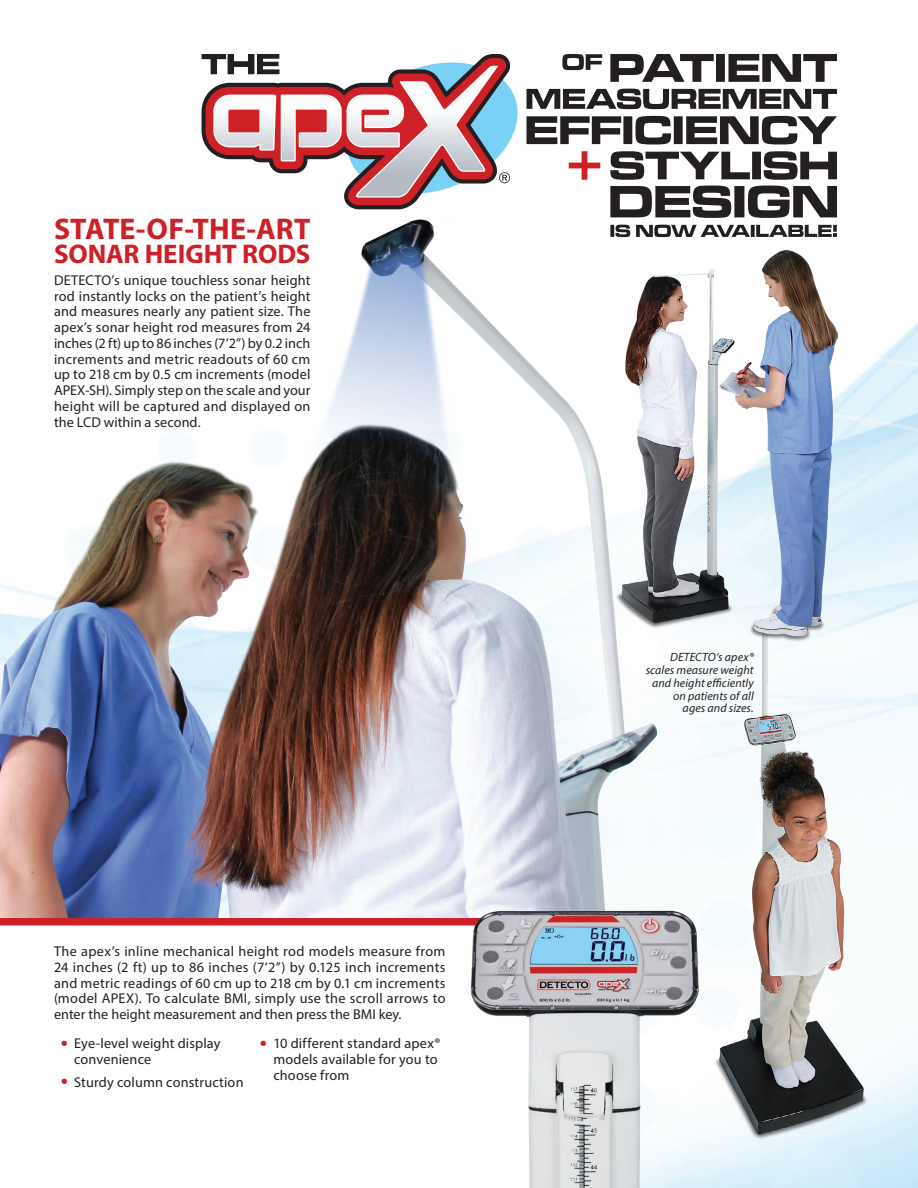
<style>
.page{position:relative;width:918px;height:1188px;background:#fff}
.page>*{position:absolute;margin:0;border:0;box-sizing:border-box;transform-origin:0 0}
.t1{font:700 30px "Myriad Pro";letter-spacing:.005em;color:#cd2027}
.t2{font:700 27px "Myriad Pro";letter-spacing:-.005em;color:#cd2027}
.t3{font:14.25px/15.8px "Myriad Pro";letter-spacing:.01em;color:#231f20;text-align:justify}
.t4{font:italic 12px/12.8px "Myriad Pro";letter-spacing:.005em;color:#231f20;text-align:right}
.s1{font-size:25.5px;color:#cd2027}
</style>
<div class="page">
<img style="left:201px;top:54px;width:717px;height:1134px">
<img style="left:713px;top:627px;width:156px;height:513px">
<img style="left:656px;top:250px;width:181px;height:393px">
<svg style="left:202px;top:203px;width:309px;height:6px"></svg>
<svg style="left:202px;top:54px;width:316px;height:149px"></svg>
<svg style="left:526px;top:116px;width:311px;height:29px"></svg>
<svg style="left:526px;top:89px;width:311px;height:20px"></svg>
<svg style="left:610px;top:54px;width:227px;height:28px"></svg>
<svg style="left:562px;top:54px;width:40px;height:16px"></svg>
<svg style="left:610px;top:186px;width:227px;height:32px"></svg>
<svg style="left:610px;top:151px;width:227px;height:29px"></svg>
<svg style="left:569px;top:151px;width:31px;height:29px"></svg>
<svg style="left:656px;top:225px;width:181px;height:12px"></svg>
<img style="left:0;top:216px;width:656px;height:698px">
<svg style="left:0;top:914px;width:459px;height:274px"></svg>
<img style="left:459px;top:898px;width:250px;height:290px">
<h1 class="t1" style="left:54px;top:209px;width:258px">STATE-OF-THE-ART</h1>
<h2 class="t2" style="left:54px;top:236px;width:258px">SONAR HEIGHT RODS</h2>
<p class="t3" style="left:54px;top:272px;width:258px">DETECTO’s unique touchless sonar height rod instantly locks on the patient’s height and measures nearly any patient size. The apex’s sonar height rod measures from 24 inches (2 ft) up to 86 inches (7’2”) by 0.2 inch increments and metric readouts of 60 cm up to 218 cm by 0.5 cm increments (model APEX-SH). Simply step on the scale and your height will be captured and displayed on the LCD within a second.</p>
<p class="t3" style="left:54px;top:943px;width:393px">The apex’s inline mechanical height rod models measure from 24 inches (2 ft) up to 86 inches (7’2”) by 0.125 inch increments and metric readings of 60 cm up to 218 cm by 0.1 cm increments (model APEX). To calculate BMI, simply use the scroll arrows to enter the height measurement and then press the BMI key.</p>
<p class="t3" style="left:74px;top:1035px;width:148px;text-indent:-14px"><span class="s1">•</span> Eye-level weight display convenience</p>
<p class="t3" style="left:61px;top:1074px;width:184px"><span class="s1">•</span> Sturdy column construction</p>
<p class="t3" style="left:273px;top:1035px;width:168px;text-align:left;text-indent:-14px"><span class="s1">•</span> 10 different standard apex® models available for you to choose from</p>
<p class="t4" style="left:646px;top:651px;width:110px">DETECTO’s apex® scales measure weight and height efficiently on patients of all<br>ages and sizes.</p>
</div>
